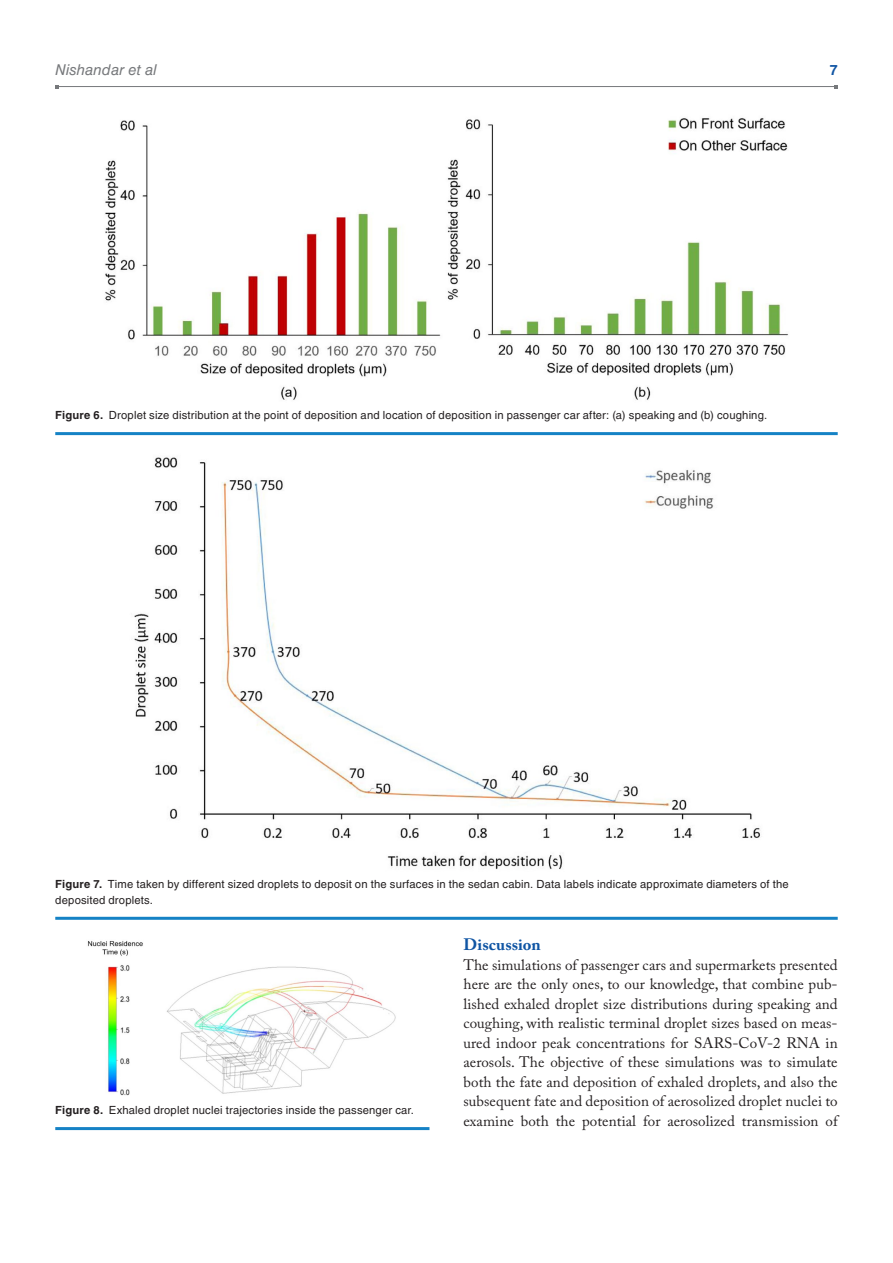
<style>
.page{position:relative;width:893px;height:1263px;background:#fff}
.page>*{position:absolute;margin:0;border:0;box-sizing:border-box;transform-origin:0 0}
.t1{font:700 16.5px "Adobe Caslon Pro";letter-spacing:.005em;color:#1055a4}
.t2{font:15px/19.5px "Adobe Caslon Pro";letter-spacing:.005em;color:#231f20;text-align:justify}
.t3{font:italic 15px "Helvetica LT Std";color:#76787b}
.t4{font:700 14.25px "Helvetica LT Std";color:#1055a4}
.t5{font:11.25px/16.5px "Helvetica LT Std";letter-spacing:.015em;color:#231f20}
.s1{font-weight:700}
</style>
<div class="page">
<hr style="left:57px;top:86px;width:779px;height:1px;background:#76787b">
<hr style="left:55px;top:432px;width:783px;height:3px;background:#1582c5">
<img style="left:105px;top:118px;width:684px;height:282px">
<hr style="left:55px;top:1127px;width:374px;height:3px;background:#1582c5">
<img style="left:88px;top:941px;width:308px;height:155px">
<hr style="left:55px;top:917px;width:783px;height:3px;background:#1582c5">
<img style="left:134px;top:457px;width:627px;height:413px">
<p class="t3" style="left:55px;top:61px;width:103px">Nishandar et al</p>
<p class="t4" style="left:830px;top:61px;width:9px">7</p>
<p class="t5" style="left:55px;top:407px;width:713px"><span class="s1">Figure 6.</span> Droplet size distribution at the point of deposition and location of deposition in passenger car after: (a) speaking and (b) coughing.</p>
<p class="t5" style="left:55px;top:875px;width:735px"><span class="s1">Figure 7.</span> Time taken by different sized droplets to deposit on the surfaces in the sedan cabin. Data labels indicate approximate diameters of the deposited droplets.</p>
<p class="t5" style="left:55px;top:1102px;width:360px"><span class="s1">Figure 8.</span> Exhaled droplet nuclei trajectories inside the passenger car.</p>
<p class="t1" style="left:463px;top:935px;width:79px">Discussion</p>
<p class="t2" style="left:463px;top:955px;width:376px">The simulations of passenger cars and supermarkets presented here are the only ones, to our knowledge, that combine pub&shy;lished exhaled droplet size distributions during speaking and coughing, with realistic terminal droplet sizes based on meas&shy;ured indoor peak concentrations for SARS-CoV-2 RNA in aerosols. The objective of these simulations was to simulate both the fate and deposition of exhaled droplets, and also the subsequent fate and deposition of aerosolized droplet nuclei to examine both the potential for aerosolized transmission of</p>
</div>
